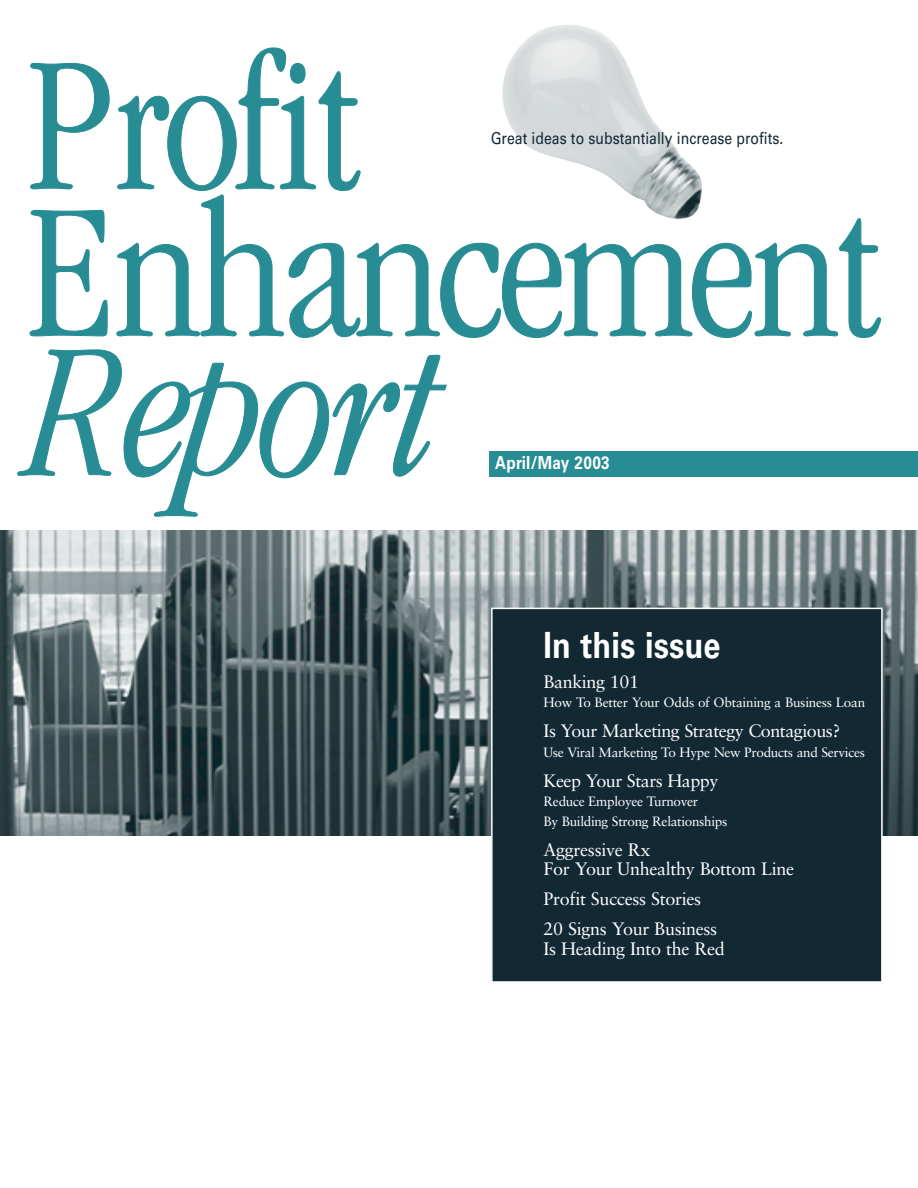
<style>
.page{position:relative;width:918px;height:1188px;background:#fff}
.page>*{position:absolute;margin:0;border:0;box-sizing:border-box;transform-origin:0 0}
.t1{font:700 36px "Univers";letter-spacing:.005em;color:#fff;scale:.85 1}
.t2{font:18px/19.5px "Sabon";letter-spacing:-.015em;color:#fff}
.t3{font:700 18px "Univers";letter-spacing:.015em;color:#fff;scale:.85 1}
.t4{font:16.5px "Univers";color:#122934;scale:.85 1}
.t5{font:13.5px/19.5px "Sabon";letter-spacing:-.02em;color:#fff}
</style>
<div class="page">
<svg style="left:30px;top:63px;width:79px;height:126px"></svg>
<svg style="left:30px;top:210px;width:77px;height:126px"></svg>
<svg style="left:117px;top:48px;width:764px;height:290px"></svg>
<svg style="left:17px;top:350px;width:430px;height:167px"></svg>
<img style="left:0;top:531px;width:918px;height:305px">
<div style="left:492px;top:608px;width:390px;height:374px;background:#122934"></div>
<div style="left:491px;top:608px;width:392px;height:375px;border:2px solid #fff"></div>
<img style="left:502px;top:25px;width:201px;height:193px">
<div style="left:489px;top:451px;width:429px;height:26px;background:#288c94"></div>
<p class="t4" style="left:491px;top:132px;width:346px">Great ideas to substantially increase profits.</p>
<p class="t3" style="left:495px;top:456px;width:136px">April/May 2003</p>
<h1 class="t1" style="left:544px;top:632px;width:210px">In this issue</h1>
<p class="t2" style="left:544px;top:673px;width:97px">Banking 101</p>
<p class="t5" style="left:544px;top:694px;width:323px">How To Better Your Odds of Obtaining a Business Loan</p>
<p class="t2" style="left:544px;top:723px;width:298px">Is Your Marketing Strategy Contagious?</p>
<p class="t5" style="left:544px;top:743px;width:323px">Use Viral Marketing To Hype New Products and Services</p>
<p class="t2" style="left:544px;top:772px;width:176px">Keep Your Stars Happy</p>
<p class="t5" style="left:544px;top:793px;width:185px">Reduce Employee Turnover<br>By Building Strong Relationships</p>
<p class="t2" style="left:544px;top:841px;width:252px">Aggressive Rx<br>For Your Unhealthy Bottom Line</p>
<p class="t2" style="left:544px;top:885px;width:175px;line-height:30px">Profit Success Stories<br>20 Signs Your Business</p>
<p class="t2" style="left:544px;top:940px;width:183px">Is Heading Into the Red</p>
</div>
